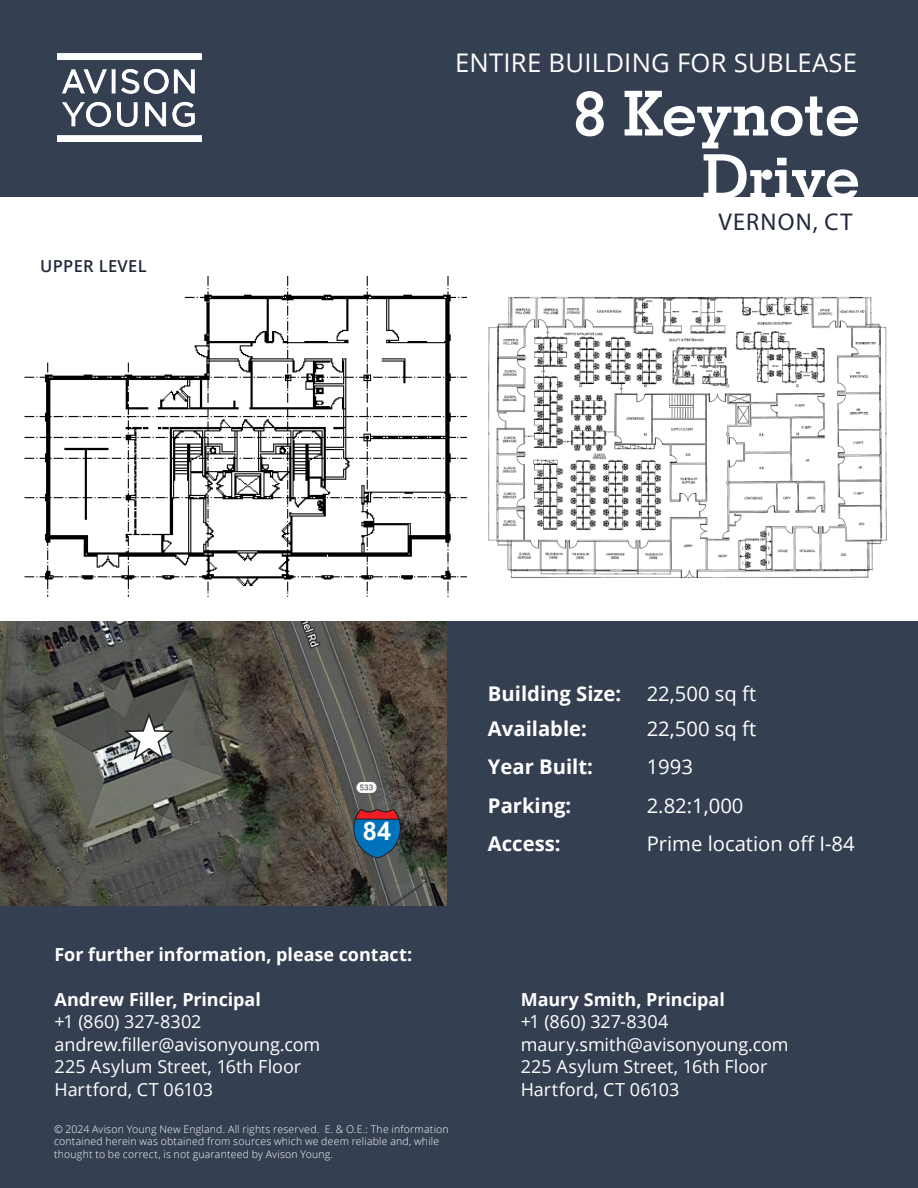
<style>
.page{position:relative;width:918px;height:1188px;background:#fff}
.page>*{position:absolute;margin:0;border:0;box-sizing:border-box;transform-origin:0 0}
.t1{font:700 62.1px "Geometric Slab 703 BT";color:#fff}
.Header_36_pt_Right{font:25.65px "Open Sans";letter-spacing:.01em;color:#fff}
.t2{font:700 25.35px "Arial";color:#fff}
.Header_36_pt_Right-2{font:24.3px "Myriad Pro";letter-spacing:.05em;color:#21293a}
.t3{font:20.25px "Open Sans";color:#fff}
.t4{font:700 20.25px "Open Sans";color:#fff}
.t5{font:18px "Open Sans";letter-spacing:-.005em;color:#fff}
.t6{font:700 18px "Open Sans";letter-spacing:-.005em;color:#fff}
.t7{font:600 16.5px "Open Sans";letter-spacing:.02em;color:#21293a}
.t8{font:300 10.5px/12.6px "Open Sans";letter-spacing:.02em;color:#fff}
</style>
<div class="page">
<div style="left:0;top:621px;width:918px;height:567px;background:#353f52"></div>
<img style="left:24px;top:277px;width:442px;height:320px">
<img style="left:0;top:621px;width:447px;height:285px">
<svg style="left:354px;top:809px;width:47px;height:49px;background:#315a86"></svg>
<img style="left:488px;top:296px;width:399px;height:281px">
<div style="left:0;top:0;width:918px;height:196px;background:#353f52"></div>
<img style="left:58px;top:54px;width:144px;height:87px">
<svg style="left:122px;top:713px;width:54px;height:49px;background:#898b89"></svg>
<p class="t7" style="left:40px;top:255px;width:108px">UPPER LEVEL</p>
<p class="Header_36_pt_Right" style="left:455px;top:45px;width:404px">ENTIRE BUILDING FOR SUBLEASE</p>
<p class="t1" style="left:573px;top:76px;width:288px">8 Keynote</p>
<p class="t1" style="left:702px;top:139px;width:159px">Drive</p>
<p class="Header_36_pt_Right-2" style="left:718px;top:207px;width:136px">VERNON, CT</p>
<p class="t2" style="left:363px;top:814px;width:30px">84</p>
<p class="t6" style="left:55px;top:941px;width:359px">For further information, please contact:</p>
<p class="t6" style="left:55px;top:986px;width:208px">Andrew Filler, Principal</p>
<p class="t5" style="left:55px;top:1009px;width:148px">+1 (860) 327-8302</p>
<p class="t5" style="left:55px;top:1032px;width:267px">andrew.filler@avisonyoung.com</p>
<p class="t5" style="left:55px;top:1054px;width:248px">225 Asylum Street, 16th Floor</p>
<p class="t5" style="left:55px;top:1077px;width:160px">Hartford, CT 06103</p>
<p class="t8" style="left:54px;top:1122px;width:396px">© 2024 Avison Young New England. All rights reserved. E. &amp; O.E.: The information contained herein was obtained from sources which we deem reliable and, while thought to be correct, is not guaranteed by Avison Young.</p>
<p class="t4" style="left:488px;top:679px;width:135px">Building Size:</p>
<p class="t3" style="left:647px;top:680px;width:111px">22,500 sq ft</p>
<p class="t4" style="left:488px;top:714px;width:101px">Available:</p>
<p class="t4" style="left:488px;top:753px;width:107px">Year Built:</p>
<p class="t4" style="left:488px;top:791px;width:85px">Parking:</p>
<p class="t4" style="left:488px;top:830px;width:74px">Access:</p>
<p class="t3" style="left:647px;top:715px;width:111px">22,500 sq ft</p>
<p class="t3" style="left:647px;top:753px;width:48px">1993</p>
<p class="t3" style="left:647px;top:792px;width:98px">2.82:1,000</p>
<p class="t3" style="left:647px;top:830px;width:210px">Prime location off I-84</p>
<p class="t6" style="left:521px;top:986px;width:206px">Maury Smith, Principal</p>
<p class="t5" style="left:521px;top:1009px;width:149px">+1 (860) 327-8304</p>
<p class="t5" style="left:521px;top:1032px;width:269px">maury.smith@avisonyoung.com</p>
<p class="t5" style="left:521px;top:1054px;width:248px">225 Asylum Street, 16th Floor</p>
<p class="t5" style="left:521px;top:1077px;width:160px">Hartford, CT 06103</p>
</div>
